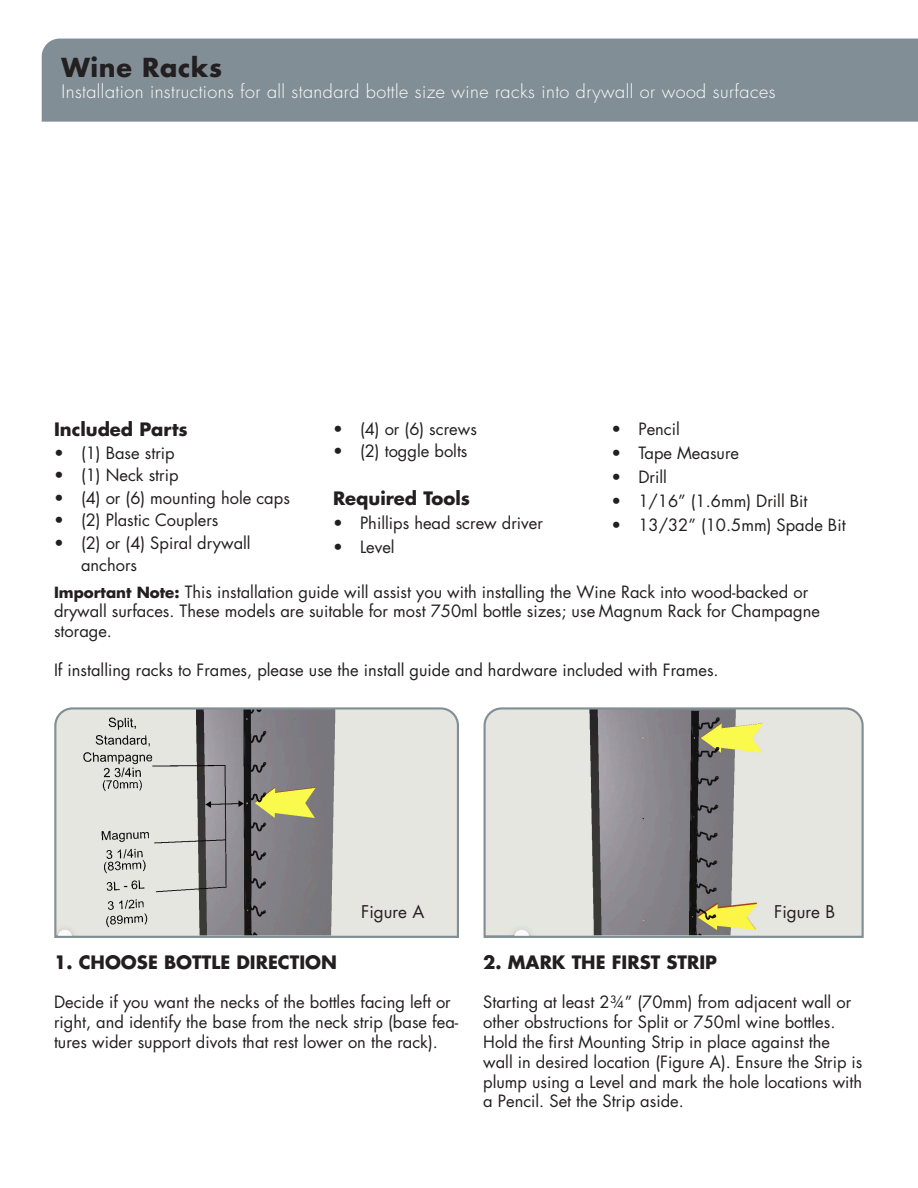
<style>
.page{position:relative;width:918px;height:1188px;background:#fff}
.page>*{position:absolute;margin:0;border:0;box-sizing:border-box;transform-origin:0 0}
.t1{font:700 25.5px "Futura Std";letter-spacing:.025em;color:#231f20}
.t2{font:300 18px "Futura Std";letter-spacing:.025em;color:#fff}
.t3{font:700 18px "Futura Std";color:#231f20}
.t4{font:17.1px "Futura Std";color:#231f20}
.t5{font:16.5px/19.8px "Futura Std";color:#231f20}
.s1{font-weight:700;font-size:15px}
</style>
<div class="page">
<div style="left:42px;top:39px;width:876px;height:83px;background:#818e96"></div>
<svg style="left:54px;top:707px;width:405px;height:231px;background:#bdbdb9"></svg>
<svg style="left:483px;top:707px;width:381px;height:231px;background:#bdbdb7"></svg>
<p class="t1" style="left:62px;top:50px;width:162px">Wine Racks</p>
<p class="t2" style="left:62px;top:80px;width:716px">Installation instructions for all standard bottle size wine racks into drywall or wood surfaces</p>
<p class="t3" style="left:54px;top:417px;width:135px">Included Parts</p>
<p class="t5" style="left:54px;top:443px;width:122px">• (1) Base strip</p>
<p class="t5" style="left:54px;top:465px;width:126px">• (1) Neck strip</p>
<p class="t5" style="left:54px;top:488px;width:237px">• (4) or (6) mounting hole caps</p>
<p class="t5" style="left:54px;top:510px;width:166px">• (2) Plastic Couplers</p>
<p class="t5" style="left:81px;top:531px;width:171px;line-height:22.5px;text-indent:-27px">• (2) or (4) Spiral drywall anchors</p>
<p class="t5" style="left:611px;top:419px;width:70px">• Pencil</p>
<p class="t5" style="left:611px;top:443px;width:129px">• Tape Measure</p>
<p class="t5" style="left:611px;top:467px;width:57px">• Drill</p>
<p class="t5" style="left:611px;top:491px;width:198px">• 1/16” (1.6mm) Drill Bit</p>
<p class="t5" style="left:611px;top:515px;width:236px">• 13/32” (10.5mm) Spade Bit</p>
<p class="t5" style="left:333px;top:419px;width:145px">• (4) or (6) screws</p>
<p class="t5" style="left:333px;top:442px;width:136px">• (2) toggle bolts</p>
<p class="t3" style="left:333px;top:487px;width:139px">Required Tools</p>
<p class="t5" style="left:333px;top:514px;width:211px">• Phillips head screw driver</p>
<p class="t5" style="left:333px;top:538px;width:63px">• Level</p>
<p class="t5" style="left:54px;top:582px;width:767px"><span class="s1">Important Note:</span> This installation guide will assist you with installing the Wine Rack into wood-backed or drywall surfaces. These models are suitable for most 750ml bottle sizes; use Magnum Rack for Champagne storage.</p>
<p class="t5" style="left:54px;top:660px;width:666px">If installing racks to Frames, please use the install guide and hardware included with Frames.</p>
<p class="t4" style="left:361px;top:901px;width:65px">Figure A</p>
<p class="t4" style="left:774px;top:901px;width:62px">Figure B</p>
<p class="t3" style="left:54px;top:950px;width:285px">1. CHOOSE BOTTLE DIRECTION</p>
<p class="t5" style="left:54px;top:993px;width:406px">Decide if you want the necks of the bottles facing left or right, and identify the base from the neck strip (base fea&shy;tures wider support divots that rest lower on the rack).</p>
<p class="t3" style="left:483px;top:950px;width:235px">2. MARK THE FIRST STRIP</p>
<p class="t5" style="left:483px;top:993px;width:381px">Starting at least 2¾” (70mm) from adjacent wall or other obstructions for Split or 750ml wine bottles.<br>Hold the first Mounting Strip in place against the wall in desired location (Figure A). Ensure the Strip is plump using a Level and mark the hole locations with a Pencil. Set the Strip aside.</p>
</div>
